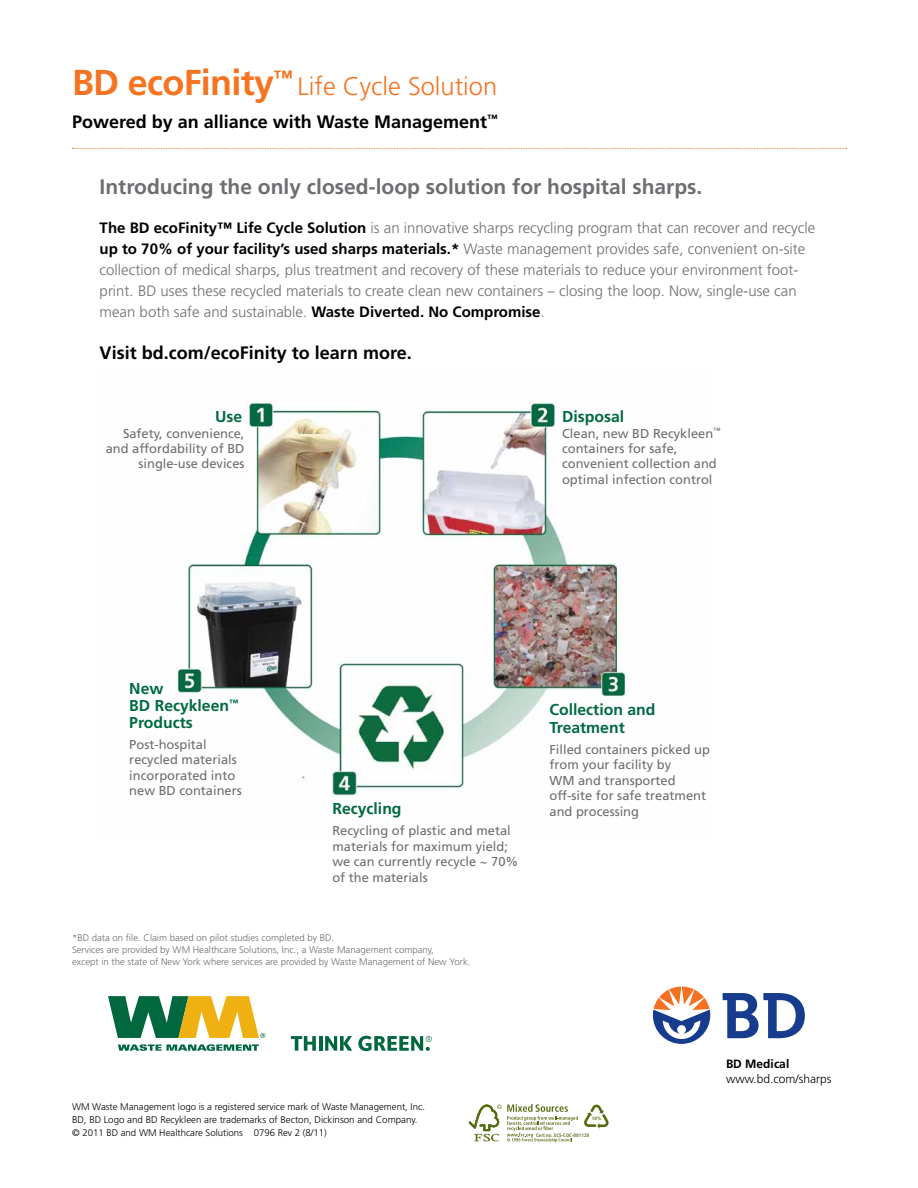
<style>
.page{position:relative;width:918px;height:1188px;background:#fff}
.page>*{position:absolute;margin:0;border:0;box-sizing:border-box;transform-origin:0 0}
.t1{font:300 25.5px "Frutiger";color:#f47421}
.t2{font:700 21px "Frutiger";color:#6d6e71}
.t3{font:700 18px "Frutiger";color:#000}
.t4{font:700 15.75px/17.2px "Frutiger";color:#006a41}
.t5{font:300 15px/21px "Frutiger";color:#6d6e71}
.t6{font:12.9px/15.5px "Frutiger";color:#6d6e71}
.t7{font:300 12px "Frutiger";color:#000}
.t8{font:700 12px "Frutiger";color:#000}
.t9{font:300 9.75px "Frutiger";color:#000}
.t10{font:300 9.6px/11.9px "Frutiger";color:#6d6e71}
.t11{font:300 9.6px "Frutiger";color:#000}
.t12{font:700 condensed 4.95px "Frutiger";letter-spacing:.01em;color:#566c11}
.t13{font:700 condensed 4.8px "Frutiger";color:#566c11}
.s1{font-weight:700;font-size:36px}
.s2{font-weight:700;color:#000}
</style>
<div class="page">
<svg style="left:72px;top:148px;width:775px;height:1px"></svg>
<img style="left:176px;top:402px;width:450px;height:395px">
<svg style="left:118px;top:1044px;width:141px;height:7px"></svg>
<svg style="left:108px;top:996px;width:157px;height:42px"></svg>
<svg style="left:291px;top:1036px;width:25px;height:15px"></svg>
<hr style="left:319px;top:1036px;width:3px;height:15px;background:#00673e">
<svg style="left:325px;top:1036px;width:27px;height:15px"></svg>
<svg style="left:358px;top:1036px;width:74px;height:15px"></svg>
<svg style="left:723px;top:993px;width:82px;height:45px"></svg>
<svg style="left:653px;top:987px;width:57px;height:57px"></svg>
<svg style="left:584px;top:1105px;width:25px;height:24px"></svg>
<svg style="left:469px;top:1104px;width:109px;height:38px"></svg>
<h1 class="t1" style="left:72px;top:72px;width:427px"><span class="s1">BD ecoFinity</span><sup>™</sup> Life Cycle Solution</h1>
<p class="t3" style="left:72px;top:111px;width:427px">Powered by an alliance with Waste Management<sup>™</sup></p>
<h2 class="t2" style="left:100px;top:174px;width:604px">Introducing the only closed-loop solution for hospital sharps.</h2>
<p class="t5" style="left:100px;top:217px;width:717px"><span class="s2">The BD ecoFinity™ Life Cycle Solution</span> is an innovative sharps recycling program that can recover and recycle <span class="s2">up to 70% of your facility’s used sharps materials.*</span> Waste management provides safe, convenient on-site collection of medical sharps, plus treatment and recovery of these materials to reduce your environment foot&shy;print. BD uses these recycled materials to create clean new containers – closing the loop. Now, single-use can mean both safe and sustainable. <span class="s2">Waste Diverted. No Compromise</span>.</p>
<p class="t3" style="left:100px;top:342px;width:314px">Visit bd.com/ecoFinity to learn more.</p>
<p class="t4" style="left:215px;top:407px;width:29px">Use</p>
<p class="t4" style="left:562px;top:407px;width:64px">Disposal</p>
<p class="t6" style="left:106px;top:425px;width:140px;text-align:right">Safety, convenience, and affordability of BD single-use devices</p>
<p class="t6" style="left:562px;top:425px;width:160px">Clean, new BD Recykleen<sup>™ </sup>containers for safe, convenient collection and optimal infection control</p>
<p class="t4" style="left:129px;top:679px;width:110px">New<br>BD Recykleen<sup>™<br></sup>Products</p>
<p class="t6" style="left:129px;top:736px;width:114px">Post-hospital recycled materials incorporated into new BD containers</p>
<p class="t4" style="left:332px;top:800px;width:71px">Recycling</p>
<p class="t6" style="left:332px;top:823px;width:188px">Recycling of plastic and metal materials for maximum yield; we can currently recycle ~ 70% of the materials</p>
<p class="t10" style="left:72px;top:932px;width:400px">*BD data on file. Claim based on pilot studies completed by BD.<br>Services are provided by WM Healthcare Solutions, Inc., a Waste Management company,<br>except in the state of New York where services are provided by Waste Management of New York.</p>
<p class="t4" style="left:550px;top:701px;width:107px">Collection and<br>Treatment</p>
<p class="t6" style="left:550px;top:741px;width:162px">Filled containers picked up from your facility by<br>WM and transported off-site for safe treatment and processing</p>
<p class="t11" style="left:72px;top:1101px;width:355px">WM Waste Management logo is a registered service mark of Waste Management, Inc.</p>
<p class="t9" style="left:72px;top:1114px;width:347px">BD, BD Logo and BD Recykleen are trademarks of Becton, Dickinson and Company.</p>
<p class="t11" style="left:72px;top:1127px;width:256px">© 2011 BD and WM Healthcare Solutions 0796 Rev 2 (8/11)</p>
<p class="t13" style="left:592px;top:1116px;width:11px">10%</p>
<p class="t12" style="left:536px;top:1132px;width:55px">Cert no. SCS-COC-001120</p>
<p class="t8" style="left:726px;top:1057px;width:65px">BD Medical</p>
<p class="t7" style="left:726px;top:1072px;width:107px">www.bd.com/sharps</p>
</div>
